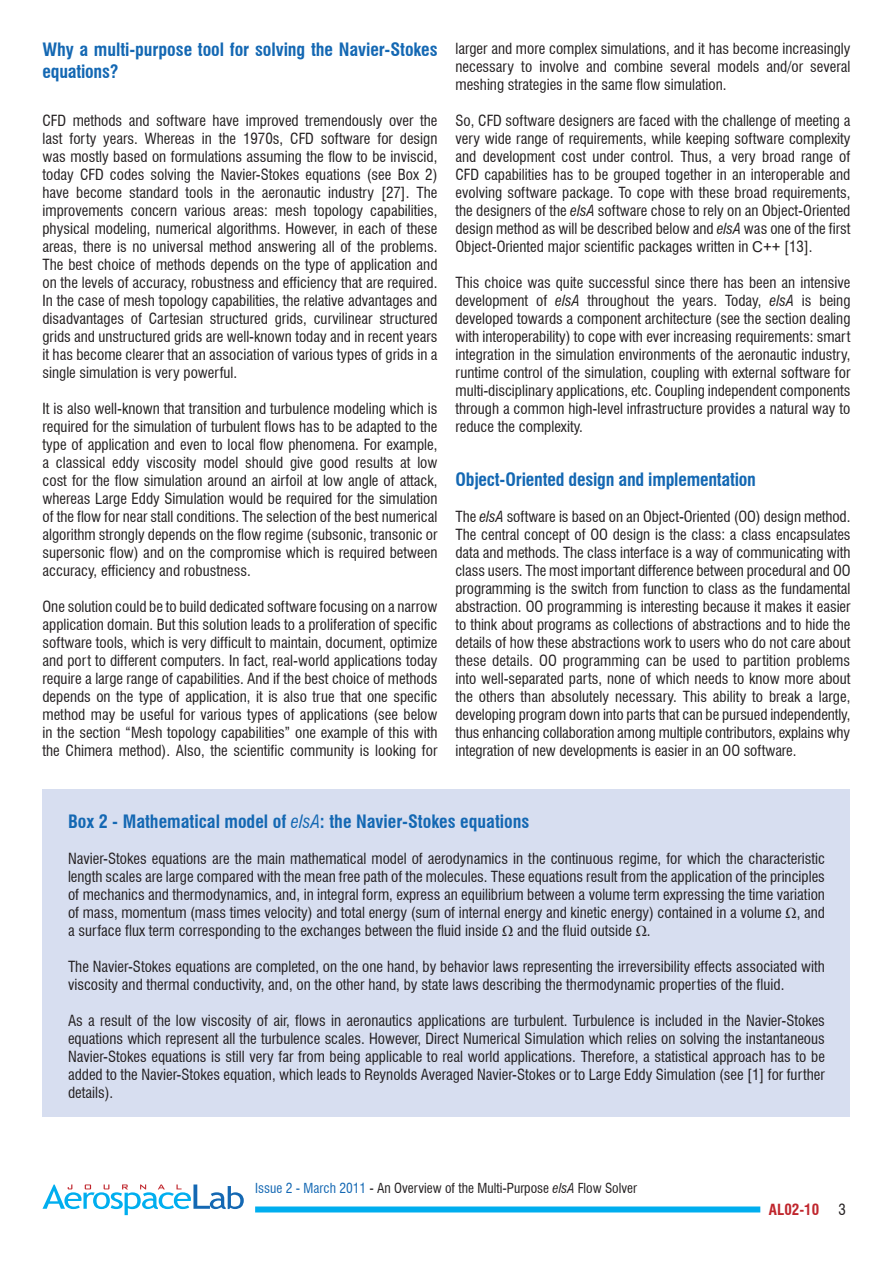
<style>
.page{position:relative;width:893px;height:1263px;background:#fff}
.page>*{position:absolute;margin:0;border:0;box-sizing:border-box;transform-origin:0 0}
.t1{font:700 condensed 18px/21.6px "Swiss 721 BT";letter-spacing:-.005em;color:#1468b3}
.t2{font:condensed 15px/18px "Swiss 721 BT";color:#231f20;text-align:justify}
.t3{font:700 condensed 15px "Swiss 721 BT";color:#c0262d}
.t4{font:condensed 13.5px "Swiss 721 BT";color:#231f20}
.s1{font-style:italic}
.s2{font-family:"Arial";font-stretch:normal}
.s3{font-weight:400;font-style:italic}
.s4{font-family:"Times New Roman";font-stretch:normal}
.s5{color:#1468b3}
</style>
<div class="page">
<div style="left:255px;top:1206px;width:505px;height:6px;background:#00aeef"></div>
<svg style="left:43px;top:1184px;width:201px;height:31px"></svg>
<div style="left:43px;top:789px;width:807px;height:327px;background:#d7def0"></div>
<p class="t1" style="left:43px;top:39px;width:397px">Why a multi-purpose tool for solving the Navier-Stokes equations?</p>
<p class="t2" style="left:43px;top:112px;width:396px">CFD methods and software have improved tremendously over the last forty years. Whereas in the 1970s, CFD software for design was mostly based on formulations assuming the flow to be inviscid, today CFD codes solving the Navier-Stokes equations (see Box 2) have become standard tools in the aeronautic industry [27]. The improvements concern various areas: mesh topology capabilities, physical modeling, numerical algorithms. However, in each of these areas, there is no universal method answering all of the problems.<br>The best choice of methods depends on the type of application and on the levels of accuracy, robustness and efficiency that are required.<br>In the case of mesh topology capabilities, the relative advantages and disadvantages of Cartesian structured grids, curvilinear structured grids and unstructured grids are well-known today and in recent years it has become clearer that an association of various types of grids in a single simulation is very powerful.</p>
<p class="t2" style="left:43px;top:400px;width:396px">It is also well-known that transition and turbulence modeling which is required for the simulation of turbulent flows has to be adapted to the type of application and even to local flow phenomena. For example, a classical eddy viscosity model should give good results at low cost for the flow simulation around an airfoil at low angle of attack, whereas Large Eddy Simulation would be required for the simulation of the flow for near stall conditions. The selection of the best numerical algorithm strongly depends on the flow regime (subsonic, transonic or supersonic flow) and on the compromise which is required between accuracy, efficiency and robustness.</p>
<p class="t2" style="left:43px;top:598px;width:396px">One solution could be to build dedicated software focusing on a narrow application domain. But this solution leads to a proliferation of specific software tools, which is very difficult to maintain, document, optimize and port to different computers. In fact, real-world applications today require a large range of capabilities. And if the best choice of methods depends on the type of application, it is also true that one specific method may be useful for various types of applications (see below in the section “Mesh topology capabilities” one example of this with the Chimera method). Also, the scientific community is looking for</p>
<p class="t2" style="left:455px;top:40px;width:396px">larger and more complex simulations, and it has become increasingly necessary to involve and combine several models and/or several meshing strategies in the same flow simulation.</p>
<p class="t2" style="left:455px;top:112px;width:396px">So, CFD software designers are faced with the challenge of meeting a very wide range of requirements, while keeping software complexity and development cost under control. Thus, a very broad range of CFD capabilities has to be grouped together in an interoperable and evolving software package. To cope with these broad requirements, the designers of the <span class="s1">elsA</span> software chose to rely on an Object-Oriented design method as will be described below and <span class="s1">elsA</span> was one of the first Object-Oriented major scientific packages written in <span class="s2">C++</span> [13].</p>
<p class="t2" style="left:455px;top:274px;width:396px">This choice was quite successful since there has been an intensive development of <span class="s1">elsA</span> throughout the years. Today, <span class="s1">elsA</span> is being developed towards a component architecture (see the section dealing with interoperability) to cope with ever increasing requirements: smart integration in the simulation environments of the aeronautic industry, runtime control of the simulation, coupling with external software for multi-disciplinary applications, etc. Coupling independent components through a common high-level infrastructure provides a natural way to reduce the complexity.</p>
<p class="t1" style="left:455px;top:469px;width:302px">Object-Oriented design and implementation</p>
<p class="t2" style="left:455px;top:508px;width:397px">The <span class="s1">elsA</span> software is based on an Object-Oriented (OO) design method.<br>The central concept of OO design is the class: a class encapsulates data and methods. The class interface is a way of communicating with class users. The most important difference between procedural and OO programming is the switch from function to class as the fundamental abstraction. OO programming is interesting because it makes it easier to think about programs as collections of abstractions and to hide the details of how these abstractions work to users who do not care about these details. OO programming can be used to partition problems into well-separated parts, none of which needs to know more about the others than absolutely necessary. This ability to break a large, developing program down into parts that can be pursued independently, thus enhancing collaboration among multiple contributors, explains why integration of new developments is easier in an OO software.</p>
<p class="t1" style="left:68px;top:811px;width:463px">Box 2 - Mathematical model of <span class="s3">elsA</span>: the Navier-Stokes equations</p>
<p class="t2" style="left:68px;top:850px;width:758px">Navier-Stokes equations are the main mathematical model of aerodynamics in the continuous regime, for which the characteristic length scales are large compared with the mean free path of the molecules. These equations result from the application of the principles of mechanics and thermodynamics, and, in integral form, express an equilibrium between a volume term expressing the time variation of mass, momentum (mass times velocity) and total energy (sum of internal energy and kinetic energy) contained in a volume <span class="s4">Ω</span>, and a surface flux term corresponding to the exchanges between the fluid inside <span class="s4">Ω</span> and the fluid outside <span class="s4">Ω</span>.</p>
<p class="t2" style="left:68px;top:958px;width:758px">The Navier-Stokes equations are completed, on the one hand, by behavior laws representing the irreversibility effects associated with viscosity and thermal conductivity, and, on the other hand, by state laws describing the thermodynamic properties of the fluid.</p>
<p class="t2" style="left:68px;top:1012px;width:758px">As a result of the low viscosity of air, flows in aeronautics applications are turbulent. Turbulence is included in the Navier-Stokes equations which represent all the turbulence scales. However, Direct Numerical Simulation which relies on solving the instantaneous Navier-Stokes equations is still very far from being applicable to real world applications. Therefore, a statistical approach has to be added to the Navier-Stokes equation, which leads to Reynolds Averaged Navier-Stokes or to Large Eddy Simulation (see [1] for further details).</p>
<p class="t4" style="left:255px;top:1180px;width:383px"><span class="s5">Issue 2 - March 2011</span> - An Overview of the Multi-Purpose <span class="s1">elsA</span> Flow Solver</p>
<p class="t3" style="left:769px;top:1200px;width:52px">AL02-10</p>
<p class="t2" style="left:838px;top:1200px;width:9px">3</p>
</div>
